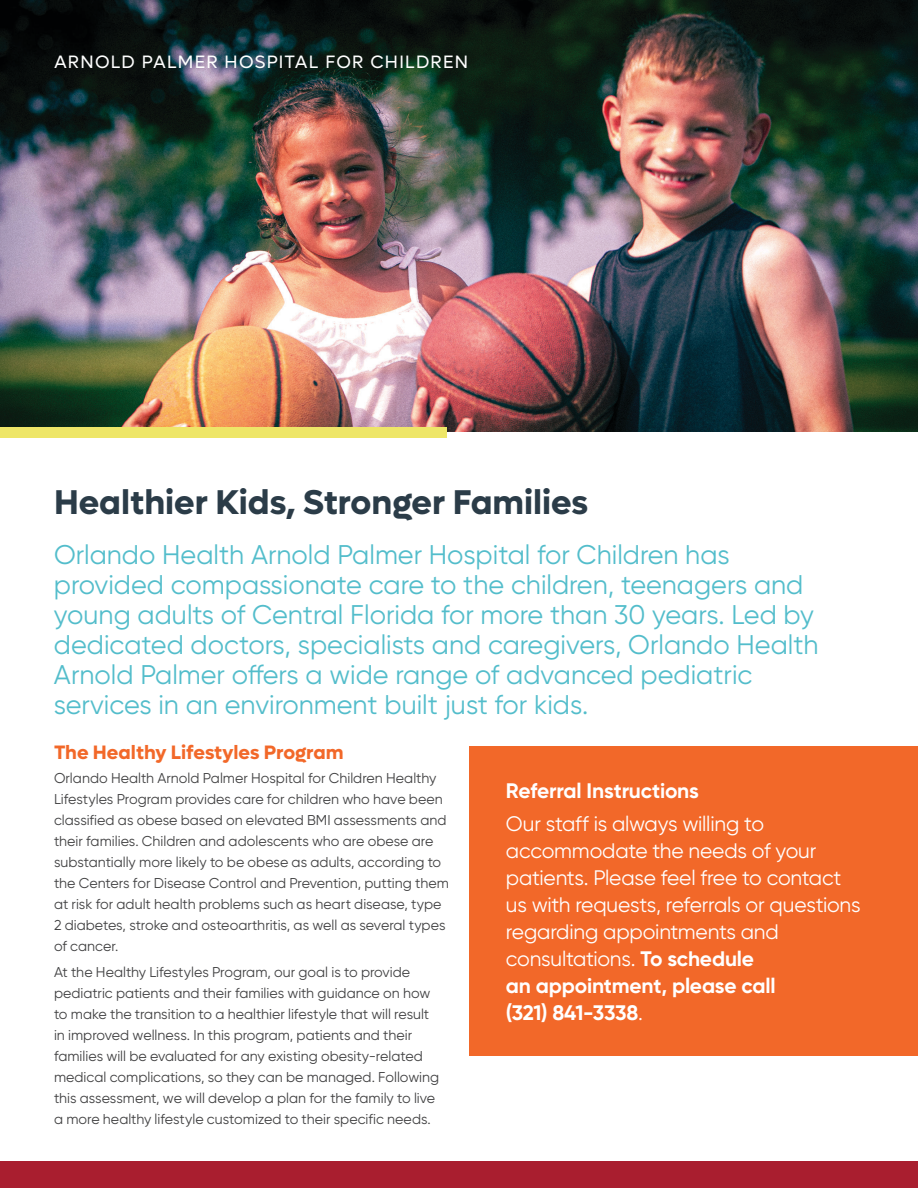
<style>
.page{position:relative;width:918px;height:1188px;background:#fff}
.page>*{position:absolute;margin:0;border:0;box-sizing:border-box;transform-origin:0 0}
.t1{font:700 34.5px "Lufga";color:#2b3c48}
.t2{font:27px/30px "Gilroy";color:#53bdcb}
.t3{font:21px/27px "Gilroy";letter-spacing:-.01em;color:#fff}
.t4{font:700 21px "Gilroy";letter-spacing:-.01em;color:#fff}
.t5{font:700 19.5px "Lufga";color:#f26829}
.t6{font:18px "Lufga";letter-spacing:.065em;color:#fff}
.t7{font:14.25px/21px "Gilroy";color:#414142}
.s1{font-weight:700}
</style>
<div class="page">
<img style="left:0;top:0;width:918px;height:432px">
<div style="left:0;top:427px;width:447px;height:11px;background:#eee668"></div>
<div style="left:469px;top:747px;width:449px;height:309px;background:#f26829"></div>
<div style="left:0;top:1161px;width:918px;height:27px;background:#a91e2f"></div>
<p class="t6" style="left:54px;top:52px;width:416px">ARNOLD PALMER HOSPITAL FOR CHILDREN</p>
<h2 class="t1" style="left:54px;top:482px;width:536px">Healthier Kids, Stronger Families</h2>
<p class="t2" style="left:54px;top:540px;width:766px">Orlando Health Arnold Palmer Hospital for Children has provided compassionate care to the children, teenagers and young adults of Central Florida for more than 30 years. Led by dedicated doctors, specialists and caregivers, Orlando Health Arnold Palmer offers a wide range of advanced pediatric services in an environment built just for kids.</p>
<h3 class="t5" style="left:54px;top:741px;width:291px">The Healthy Lifestyles Program</h3>
<p class="t7" style="left:54px;top:767px;width:396px">Orlando Health Arnold Palmer Hospital for Children Healthy Lifestyles Program provides care for children who have been classified as obese based on elevated BMI assessments and their families. Children and adolescents who are obese are substantially more likely to be obese as adults, according to the Centers for Disease Control and Prevention, putting them at risk for adult health problems such as heart disease, type 2 diabetes, stroke and osteoarthritis, as well as several types of cancer.</p>
<p class="t7" style="left:54px;top:961px;width:387px">At the Healthy Lifestyles Program, our goal is to provide pediatric patients and their families with guidance on how to make the transition to a healthier lifestyle that will result in improved wellness. In this program, patients and their families will be evaluated for any existing obesity-related medical complications, so they can be managed. Following this assessment, we will develop a plan for the family to live a more healthy lifestyle customized to their specific needs.</p>
<h4 class="t4" style="left:506px;top:778px;width:194px">Referral Instructions</h4>
<p class="t3" style="left:506px;top:810px;width:356px">Our staff is always willing to accommodate the needs of your patients. Please feel free to contact us with requests, referrals or questions regarding appointments and consultations. <span class="s1">To schedule<br>an appointment, please call<br>(321) 841-3338</span>.</p>
</div>
